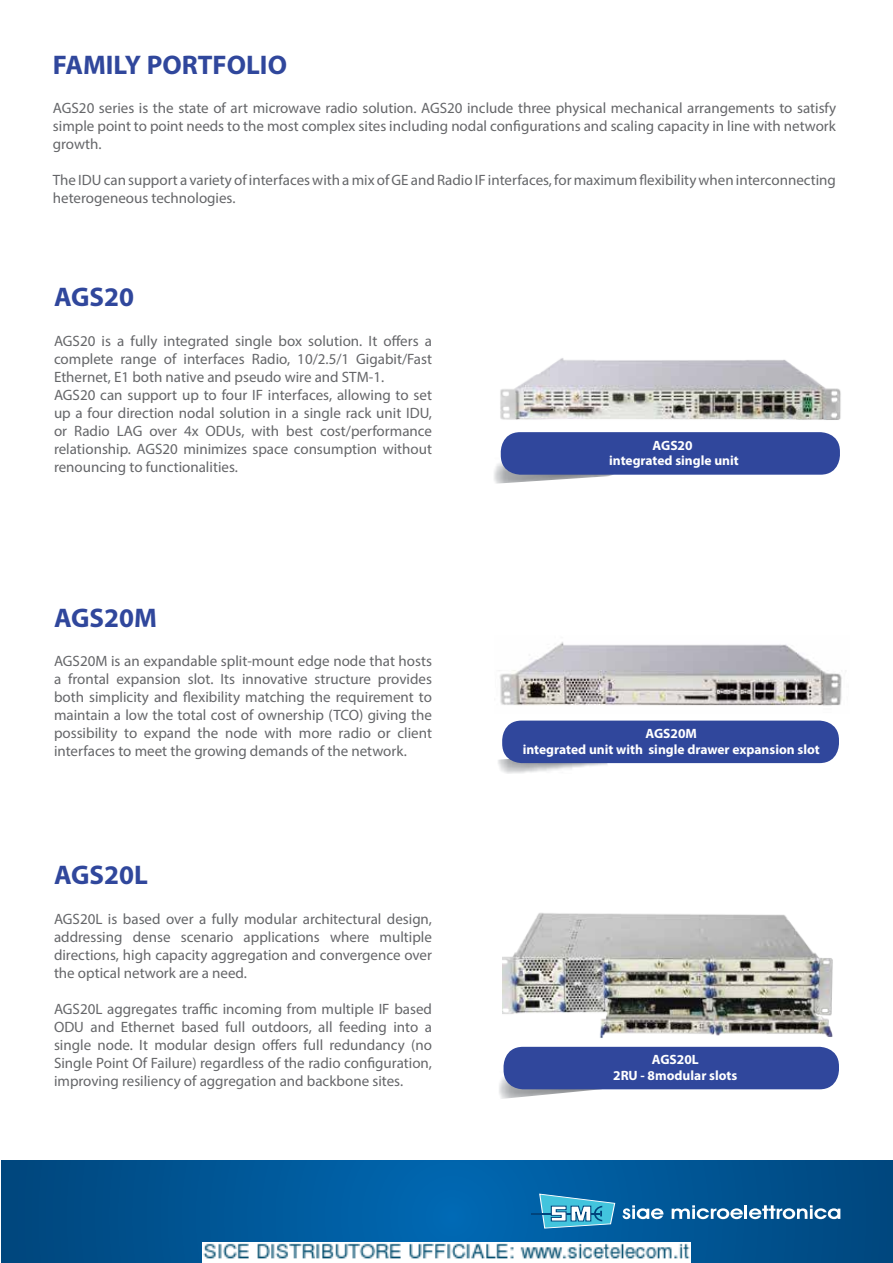
<style>
.page{position:relative;width:893px;height:1263px;background:#fff}
.page>*{position:absolute;margin:0;border:0;box-sizing:border-box;transform-origin:0 0}
.t1{font:700 27px "Myriad Pro";color:#30479c}
.t2{font:15px/18px "Myriad Pro";color:#656669;text-align:justify}
.t3{font:700 13.5px/15.9px "Myriad Pro";color:#fff;text-align:center}
</style>
<div class="page">
<svg style="left:1px;top:1161px;width:892px;height:102px;background:#005695"></svg>
<hr style="left:531px;top:1213px;width:69px;height:1px;background:#00447c">
<svg style="left:539px;top:1193px;width:77px;height:36px;background:#4ba4c8"></svg>
<svg style="left:622px;top:1205px;width:41px;height:14px"></svg>
<svg style="left:672px;top:1205px;width:71px;height:14px"></svg>
<hr style="left:744px;top:1205px;width:3px;height:14px;background:#fff">
<svg style="left:749px;top:1205px;width:91px;height:14px"></svg>
<img style="left:500px;top:358px;width:341px;height:62px">
<img style="left:494px;top:452px;width:118px;height:32px">
<div style="left:501px;top:432px;width:339px;height:43px;background:#30479c;border-radius:19px"></div>
<img style="left:500px;top:642px;width:342px;height:64px">
<img style="left:498px;top:753px;width:111px;height:21px">
<div style="left:502px;top:720px;width:337px;height:43px;background:#30479c;border-radius:19px"></div>
<img style="left:502px;top:913px;width:331px;height:135px">
<img style="left:499px;top:1065px;width:115px;height:34px">
<div style="left:504px;top:1047px;width:335px;height:42px;background:#30479c;border-radius:19px"></div>
<img style="left:203px;top:1242px;width:487px;height:21px">
<h1 class="t1" style="left:53px;top:47px;width:236px">FAMILY PORTFOLIO</h1>
<p class="t2" style="left:53px;top:99px;width:785px">AGS20 series is the state of art microwave radio solution. AGS20 include three physical mechanical arrangements to satisfy simple point to point needs to the most complex sites including nodal configurations and scaling capacity in line with network growth.</p>
<p class="t2" style="left:53px;top:171px;width:784px">The IDU can support a variety of interfaces with a mix of GE and Radio IF interfaces, for maximum flexibility when interconnecting heterogeneous technologies.</p>
<h1 class="t1" style="left:54px;top:280px;width:82px">AGS20</h1>
<p class="t2" style="left:54px;top:332px;width:380px;text-align:left">AGS20 is a fully integrated single box solution. It offers a complete range of interfaces Radio, 10/2.5/1 Gigabit/Fast Ethernet, E1 both native and pseudo wire and STM-1.<br>AGS20 can support up to four IF interfaces, allowing to set up a four direction nodal solution in a single rack unit IDU, or Radio LAG over 4x ODUs, with best cost/performance relationship. AGS20 minimizes space consumption without renouncing to functionalities.</p>
<h1 class="t1" style="left:54px;top:600px;width:104px">AGS20M</h1>
<p class="t2" style="left:54px;top:652px;width:380px">AGS20M is an expandable split-mount edge node that hosts a frontal expansion slot. Its innovative structure provides both simplicity and flexibility matching the requirement to maintain a low the total cost of ownership (TCO) giving the possibility to expand the node with more radio or client interfaces to meet the growing demands of the network.</p>
<h1 class="t1" style="left:54px;top:857px;width:95px">AGS20L</h1>
<p class="t2" style="left:54px;top:909px;width:380px">AGS20L is based over a fully modular architectural design, addressing dense scenario applications where multiple directions, high capacity aggregation and convergence over the optical network are a need.</p>
<p class="t2" style="left:54px;top:999px;width:380px">AGS20L aggregates traffic incoming from multiple IF based ODU and Ethernet based full outdoors, all feeding into a single node. It modular design offers full redundancy (no Single Point Of Failure) regardless of the radio configuration, improving resiliency of aggregation and backbone sites.</p>
<p class="t3" style="left:609px;top:437px;width:131px">AGS20<br>integrated single unit</p>
<p class="t3" style="left:523px;top:725px;width:298px">AGS20M<br>integrated unit with single drawer expansion slot</p>
<p class="t3" style="left:613px;top:1051px;width:126px">AGS20L<br>2RU - 8modular slots</p>
</div>
